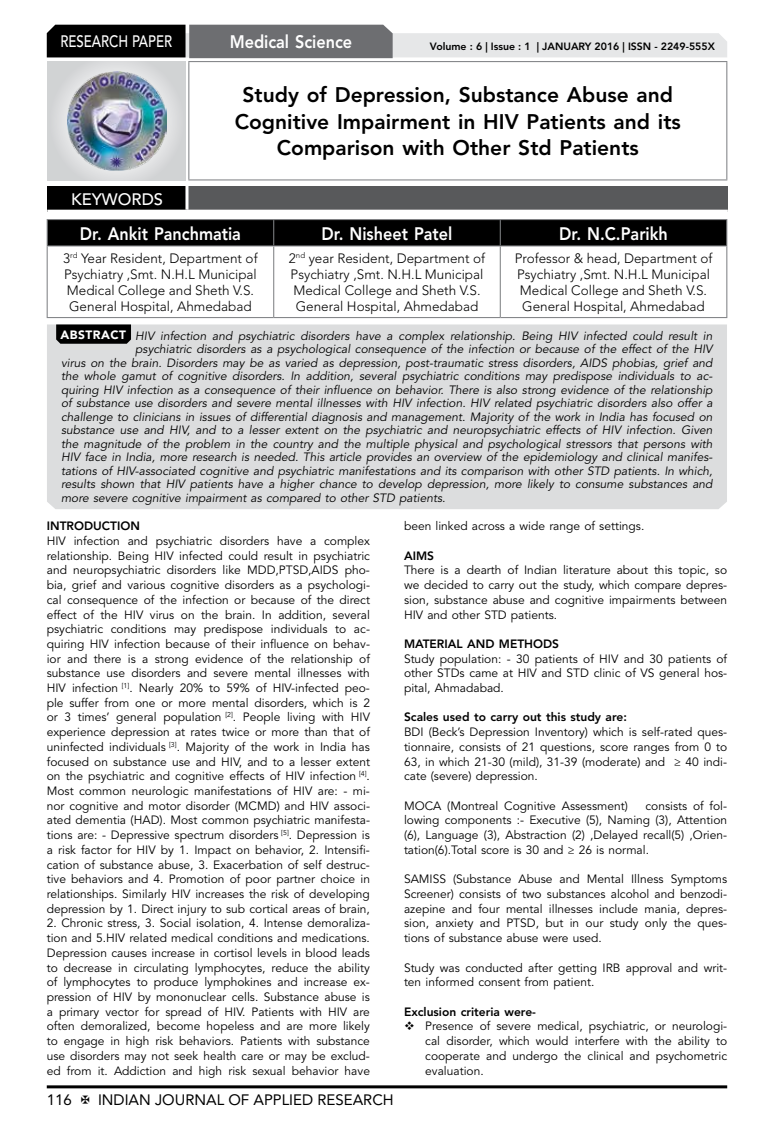
<style>
.page{position:relative;width:774px;height:1136px;background:#fff}
.page>*{position:absolute;margin:0;border:0;box-sizing:border-box;transform-origin:0 0}
.t1{font:800 21px/26.2px "Avenir LT Std";color:#000;text-align:center}
.t2{font:800 18px "Avenir LT Std";color:#fff;scale:.9 1}
.t3{font:500 16.5px "Avenir LT Std";color:#fff;scale:.8 1}
.t4{font:500 16.5px "Avenir LT Std";color:#fff}
.t5{font:15px "Avenir LT Std";color:#000}
.t6{font:300 13.5px/16.2px "Avenir LT Std";color:#000;text-align:center}
.t7{font:12px/14.7px "Avenir LT Std";color:#000;text-align:justify}
.t8{font:italic 12px "Avenir LT Std";color:#000}
.t9{font:800 12px "Avenir LT Std";color:#000}
.t10{font:800 10.5px "Avenir LT Std";color:#000}
.s1{font-weight:900;font-style:normal;color:#fff}
</style>
<div class="page">
<hr style="left:47px;top:1085px;width:680px;height:3px;background:#000">
<div style="left:48px;top:62px;width:137px;height:118px;background:linear-gradient(to right,#d9dadb,#d9dadb)"></div>
<img style="left:68px;top:71px;width:99px;height:100px">
<svg style="left:47px;top:25px;width:680px;height:33px;background:#979899"></svg>
<hr style="left:188px;top:61px;width:539px;height:1px;background:#808285">
<hr style="left:188px;top:62px;width:1px;height:117px;background:#808285">
<hr style="left:726px;top:62px;width:1px;height:117px;background:#808285">
<hr style="left:188px;top:179px;width:539px;height:1px;background:#808285">
<svg style="left:47px;top:219px;width:680px;height:26px;background:#060606"></svg>
<hr style="left:47px;top:245px;width:227px;height:1px;background:#808285">
<hr style="left:47px;top:246px;width:1px;height:71px;background:#808285">
<hr style="left:274px;top:245px;width:226px;height:1px;background:#808285">
<hr style="left:273px;top:246px;width:1px;height:71px;background:#808285">
<hr style="left:500px;top:245px;width:227px;height:1px;background:#808285">
<hr style="left:500px;top:246px;width:1px;height:71px;background:#808285">
<hr style="left:726px;top:246px;width:1px;height:71px;background:#808285">
<hr style="left:47px;top:317px;width:227px;height:1px;background:#808285">
<hr style="left:274px;top:317px;width:226px;height:1px;background:#808285">
<hr style="left:500px;top:317px;width:227px;height:1px;background:#808285">
<div style="left:47px;top:186px;width:140px;height:25px;background:#000"></div>
<div style="left:187px;top:186px;width:541px;height:25px;background:#58595b"></div>
<hr style="left:185px;top:186px;width:3px;height:24px;background:#fff">
<hr style="left:47px;top:210px;width:140px;height:3px;background:#fff">
<hr style="left:187px;top:210px;width:541px;height:3px;background:#fff">
<div style="left:47px;top:324px;width:680px;height:185px;background:#dcddde"></div>
<svg style="left:56px;top:324px;width:75px;height:20px"></svg>
<h3 class="t3" style="left:60px;top:32px;width:139px">RESEARCH PAPER</h3>
<h3 class="t4" style="left:71px;top:189px;width:94px">KEYWORDS</h3>
<h2 class="t2" style="left:230px;top:31px;width:138px">Medical Science</h2>
<p class="t10" style="left:430px;top:41px;width:286px">Volume : 6 | Issue : 1 | JANUARY 2016 | ISSN - 2249-555X</p>
<h1 class="t1" style="left:235px;top:82px;width:448px">Study of Depression, Substance Abuse and<br>Cognitive Impairment in HIV Patients and its<br>Comparison with Other Std Patients</h1>
<h2 class="t2" style="left:80px;top:223px;width:181px">Dr. Ankit Panchmatia</h2>
<h2 class="t2" style="left:322px;top:223px;width:147px">Dr. Nisheet Patel</h2>
<h2 class="t2" style="left:559px;top:223px;width:122px">Dr. N.C.Parikh</h2>
<p class="t6" style="left:63px;top:250px;width:196px">3<sup>rd</sup> Year Resident, Department of<br>Psychiatry ,Smt. N.H.L Municipal<br>Medical College and Sheth V.S.<br>General Hospital, Ahmedabad</p>
<p class="t6" style="left:289px;top:250px;width:198px">2<sup>nd</sup> year Resident, Department of<br>Psychiatry ,Smt. N.H.L Municipal<br>Medical College and Sheth V.S.<br>General Hospital, Ahmedabad</p>
<p class="t6" style="left:515px;top:250px;width:199px">Professor &amp; head, Department of<br>Psychiatry ,Smt. N.H.L Municipal<br>Medical College and Sheth V.S.<br>General Hospital, Ahmedabad</p>
<p class="t8" style="left:60px;top:328px;width:653px"><span class="s1">ABSTRACT</span> HIV infection and psychiatric disorders have a complex relationship. Being HIV infected could result in</p>
<p class="t8" style="left:135px;top:342px;width:579px">psychiatric disorders as a psychological consequence of the infection or because of the effect of the HIV</p>
<p class="t8" style="left:61px;top:355px;width:653px">virus on the brain. Disorders may be as varied as depression, post-traumatic stress disorders, AIDS phobias, grief and</p>
<p class="t8" style="left:61px;top:369px;width:653px">the whole gamut of cognitive disorders. In addition, several psychiatric conditions may predispose individuals to ac-</p>
<p class="t8" style="left:61px;top:382px;width:653px">quiring HIV infection as a consequence of their influence on behavior. There is also strong evidence of the relationship</p>
<p class="t8" style="left:61px;top:396px;width:653px">of substance use disorders and severe mental illnesses with HIV infection. HIV related psychiatric disorders also offer a</p>
<p class="t8" style="left:61px;top:409px;width:653px">challenge to clinicians in issues of differential diagnosis and management. Majority of the work in India has focused on</p>
<p class="t8" style="left:61px;top:423px;width:653px">substance use and HIV, and to a lesser extent on the psychiatric and neuropsychiatric effects of HIV infection. Given</p>
<p class="t8" style="left:61px;top:436px;width:653px">the magnitude of the problem in the country and the multiple physical and psychological stressors that persons with</p>
<p class="t8" style="left:61px;top:450px;width:653px">HIV face in India, more research is needed. This article provides an overview of the epidemiology and clinical manifes-</p>
<p class="t8" style="left:61px;top:463px;width:653px">tations of HIV-associated cognitive and psychiatric manifestations and its comparison with other STD patients. In which,</p>
<p class="t8" style="left:61px;top:477px;width:653px">results shown that HIV patients have a higher chance to develop depression, more likely to consume substances and</p>
<p class="t8" style="left:61px;top:490px;width:386px">more severe cognitive impairment as compared to other STD patients.</p>
<p class="t9" style="left:47px;top:519px;width:95px">INTRODUCTION</p>
<p class="t7" style="left:47px;top:533px;width:325px">HIV infection and psychiatric disorders have a complex relationship. Being HIV infected could result in psychiatric and neuropsychiatric disorders like MDD,PTSD,AIDS pho&shy;bia, grief and various cognitive disorders as a psychologi&shy;cal consequence of the infection or because of the direct effect of the HIV virus on the brain. In addition, several psychiatric conditions may predispose individuals to ac&shy;quiring HIV infection because of their influence on behav&shy;ior and there is a strong evidence of the relationship of substance use disorders and severe mental illnesses with HIV infection <sup>[1]</sup>. Nearly 20% to 59% of HIV-infected peo&shy;ple suffer from one or more mental disorders, which is 2 or 3 times’ general population <sup>[2]</sup>. People living with HIV experience depression at rates twice or more than that of uninfected individuals <sup>[3]</sup>. Majority of the work in India has focused on substance use and HIV, and to a lesser extent on the psychiatric and cognitive effects of HIV infection <sup>[4]</sup>.<br>Most common neurologic manifestations of HIV are: - mi&shy;nor cognitive and motor disorder (MCMD) and HIV associ&shy;ated dementia (HAD). Most common psychiatric manifesta&shy;tions are: - Depressive spectrum disorders <sup>[5]</sup>. Depression is a risk factor for HIV by 1. Impact on behavior, 2. Intensifi&shy;cation of substance abuse, 3. Exacerbation of self destruc&shy;tive behaviors and 4. Promotion of poor partner choice in relationships. Similarly HIV increases the risk of developing depression by 1. Direct injury to sub cortical areas of brain,</p>
<p class="t7" style="left:47px;top:916px;width:325px">2. Chronic stress, 3. Social isolation, 4. Intense demoraliza&shy;tion and 5.HIV related medical conditions and medications.<br>Depression causes increase in cortisol levels in blood leads to decrease in circulating lymphocytes, reduce the ability of lymphocytes to produce lymphokines and increase ex&shy;pression of HIV by mononuclear cells. Substance abuse is a primary vector for spread of HIV. Patients with HIV are often demoralized, become hopeless and are more likely to engage in high risk behaviors. Patients with substance use disorders may not seek health care or may be exclud&shy;ed from it. Addiction and high risk sexual behavior have</p>
<p class="t7" style="left:404px;top:519px;width:242px">been linked across a wide range of settings.</p>
<p class="t9" style="left:404px;top:548px;width:31px">AIMS</p>
<p class="t7" style="left:404px;top:563px;width:325px">There is a dearth of Indian literature about this topic, so we decided to carry out the study, which compare depres&shy;sion, substance abuse and cognitive impairments between HIV and other STD patients.</p>
<p class="t9" style="left:404px;top:636px;width:157px">MATERIAL AND METHODS</p>
<p class="t7" style="left:404px;top:651px;width:325px">Study population: - 30 patients of HIV and 30 patients of other STDs came at HIV and STD clinic of VS general hos&shy;pital, Ahmadabad.</p>
<p class="t9" style="left:404px;top:710px;width:224px">Scales used to carry out this study are:</p>
<p class="t7" style="left:404px;top:725px;width:325px">BDI (Beck’s Depression Inventory) which is self-rated ques&shy;tionnaire, consists of 21 questions, score ranges from 0 to 63, in which 21-30 (mild), 31-39 (moderate) and ≥ 40 indi&shy;cate (severe) depression.</p>
<p class="t7" style="left:404px;top:798px;width:225px">MOCA (Montreal Cognitive Assessment)</p>
<p class="t7" style="left:404px;top:798px;width:325px;text-indent:241px">consists of fol&shy;lowing components :- Executive (5), Naming (3), Attention (6), Language (3), Abstraction (2) ,Delayed recall(5) ,Orien&shy;tation(6).Total score is 30 and ≥ 26 is normal.</p>
<p class="t7" style="left:404px;top:872px;width:325px">SAMISS (Substance Abuse and Mental Illness Symptoms Screener) consists of two substances alcohol and benzodi&shy;azepine and four mental illnesses include mania, depres&shy;sion, anxiety and PTSD, but in our study only the ques&shy;tions of substance abuse were used.</p>
<p class="t7" style="left:404px;top:960px;width:325px">Study was conducted after getting IRB approval and writ&shy;ten informed consent from patient.</p>
<p class="t9" style="left:404px;top:1004px;width:134px">Exclusion criteria were-</p>
<p class="t7" style="left:425px;top:1019px;width:303px;text-indent:-21px">❖ Presence of severe medical, psychiatric, or neurologi&shy;cal disorder, which would interfere with the ability to cooperate and undergo the clinical and psychometric evaluation.</p>
<p class="t5" style="left:47px;top:1090px;width:27px">116</p>
<p class="t5" style="left:98px;top:1090px;width:297px">INDIAN JOURNAL OF APPLIED RESEARCH</p>
</div>
